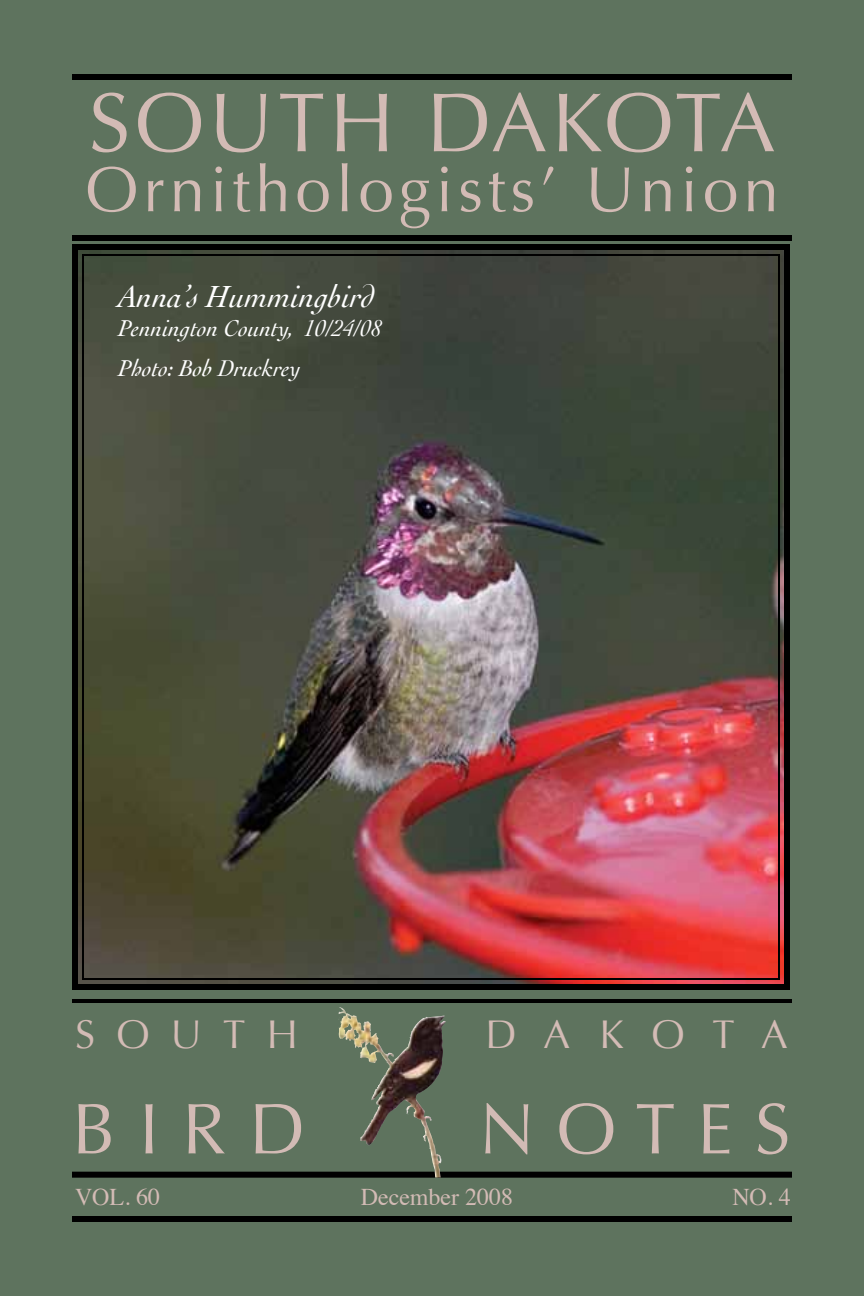
<style>
.page{position:relative;width:864px;height:1296px;background:#5e735e}
.page>*{position:absolute;margin:0;border:0;box-sizing:border-box;transform-origin:0 0}
.t1{font:84px "Optima";letter-spacing:.05em;color:#d3bbb5}
.t2{font:72px "Optima";letter-spacing:.32em;color:#d3bbb5}
.t3{font:64px "Optima";letter-spacing:.075em;color:#d3bbb5}
.t4{font:40px "Optima";color:#d3bbb5}
.t5{font:italic 32px "Cochin";color:#fff}
.t6{font:italic 24px/40.8px "Cochin";color:#fff}
.t7{font:24px "Times";color:#d3bbb5}
</style>
<div class="page">
<div style="left:72px;top:235px;width:720px;height:6px;background:#000"></div>
<div style="left:72px;top:74px;width:720px;height:6px;background:#000"></div>
<hr style="left:72px;top:999px;width:720px;height:4px;background:#000">
<div style="left:72px;top:1172px;width:720px;height:6px;background:#000"></div>
<div style="left:72px;top:1216px;width:720px;height:6px;background:#000"></div>
<img style="left:338px;top:1011px;width:52px;height:96px">
<img style="left:72px;top:244px;width:718px;height:746px">
<h1 class="t1" style="left:88px;top:74px;width:689px">SOUTH DAKOTA</h1>
<h3 class="t3" style="left:85px;top:152px;width:695px">Ornithologists’ Union</h3>
<h3 class="t5" style="left:118px;top:275px;width:258px">Anna’s Hummingbird</h3>
<p class="t6" style="left:118px;top:306px;width:265px">Pennington County, 10/24/08<br>Photo: Bob Druckrey</p>
<h3 class="t4" style="left:75px;top:1011px;width:87px">S outh</h3>
<h3 class="t4" style="left:485px;top:1011px;width:108px">D akota</h3>
<h2 class="t2" style="left:72px;top:1087px;width:235px">BirD</h2>
<h2 class="t2" style="left:479px;top:1087px;width:305px">Not es</h2>
<p class="t7" style="left:75px;top:1175px;width:87px">VOL. 60</p>
<p class="t7" style="left:361px;top:1175px;width:154px">December 2008</p>
<p class="t7" style="left:732px;top:1175px;width:60px">NO. 4</p>
</div>
